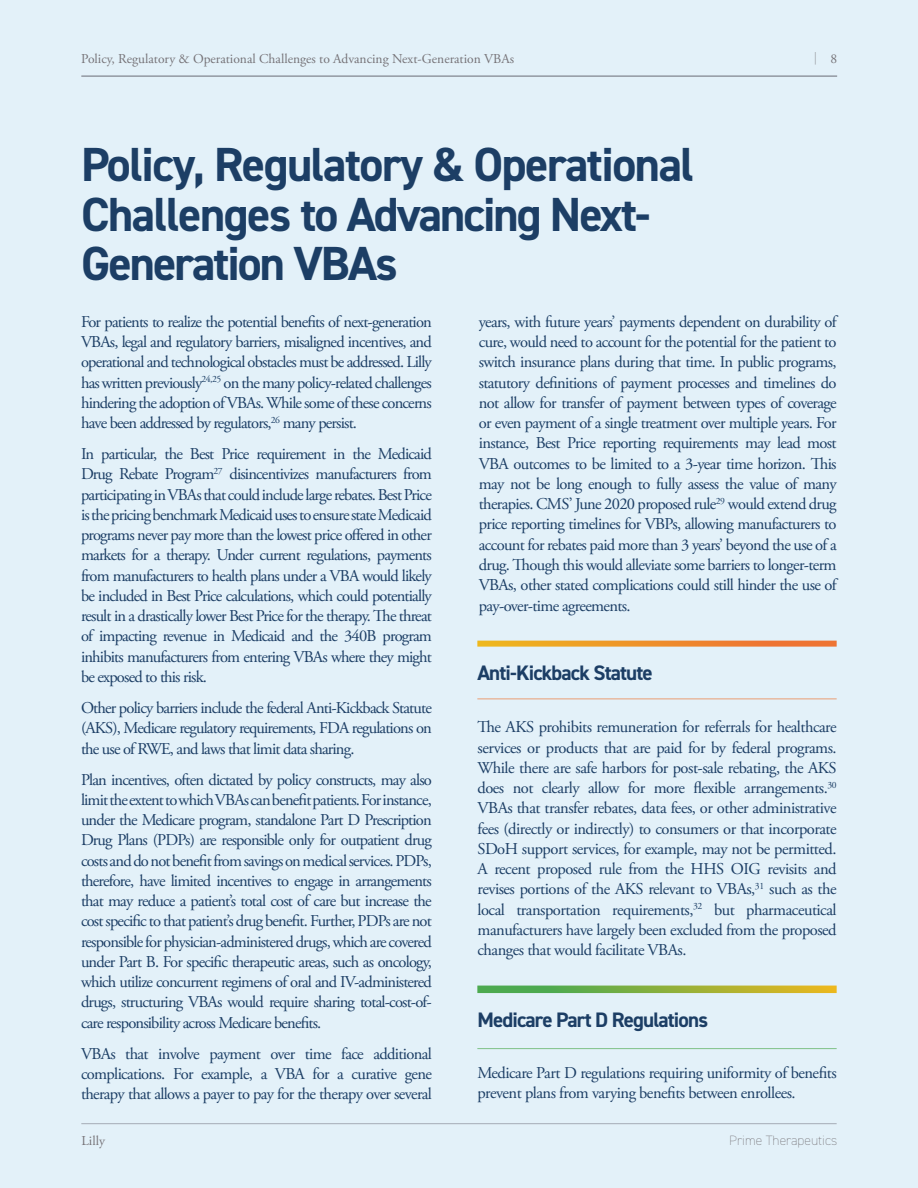
<style>
.page{position:relative;width:918px;height:1188px;background:#e3f1f9}
.page>*{position:absolute;margin:0;border:0;box-sizing:border-box;transform-origin:0 0}
.TOC_Heading{font:700 48px/49.5px "DIN2014";letter-spacing:-.03em;color:#1c3e65}
.TOC_Heading-2{font:700 21px "DIN2014";letter-spacing:-.04em;color:#1c3e65}
.TOC_Heading-3{font:16.5px/20.2px "Adobe Garamond Pro";letter-spacing:-.04em;color:#1c3e65;text-align:justify}
.t1{font:13.5px "Adobe Garamond Pro";color:#767378}
.t2{font:200 13.5px "DIN2014";color:#767378}
.s1{font-family:"Adobe Garamond Pro";font-weight:400}
</style>
<div class="page">
<hr style="left:81px;top:76px;width:756px;height:1px;background:#767378">
<hr style="left:81px;top:1123px;width:756px;height:1px;background:#b9b6b9">
<svg style="left:477px;top:641px;width:360px;height:6px;background:#ed9537"></svg>
<hr style="left:477px;top:698px;width:360px;height:1px;background:#ee7433">
<svg style="left:477px;top:986px;width:360px;height:7px;background:#8daf3c"></svg>
<hr style="left:477px;top:1048px;width:360px;height:1px;background:#4daa50">
<p class="t1" style="left:81px;top:51px;width:434px">Policy, Regulatory &amp; Operational Challenges to Advancing Next-Generation VBAs</p>
<p class="t2" style="left:814px;top:50px;width:24px">| <span class="s1">8</span></p>
<p class="TOC_Heading" style="left:81px;top:139px;width:615px">Policy, Regulatory &amp; Operational<br>Challenges to Advancing Next-</p>
<p class="TOC_Heading" style="left:81px;top:238px;width:318px">Generation VBAs</p>
<p class="TOC_Heading-3" style="left:81px;top:312px;width:352px">For patients to realize the potential benefits of next-generation VBAs, legal and regulatory barriers, misaligned incentives, and operational and technological obstacles must be addressed. Lilly has written previously<sup>24,25</sup> on the many policy-related challenges hindering the adoption of VBAs. While some of these concerns have been addressed by regulators,<sup>26</sup> many persist.</p>
<p class="TOC_Heading-3" style="left:81px;top:444px;width:352px">In particular, the Best Price requirement in the Medicaid Drug Rebate Program<sup>27</sup> disincentivizes manufacturers from participating in VBAs that could include large rebates. Best Price is the pricing benchmark Medicaid uses to ensure state Medicaid programs never pay more than the lowest price offered in other markets for a therapy. Under current regulations, payments from manufacturers to health plans under a VBA would likely be included in Best Price calculations, which could potentially result in a drastically lower Best Price for the therapy. The threat of impacting revenue in Medicaid and the 340B program inhibits manufacturers from entering VBAs where they might be exposed to this risk.</p>
<p class="TOC_Heading-3" style="left:81px;top:698px;width:352px">Other policy barriers include the federal Anti-Kickback Statute (AKS), Medicare regulatory requirements, FDA regulations on the use of RWE, and laws that limit data sharing.</p>
<p class="TOC_Heading-3" style="left:81px;top:770px;width:352px">Plan incentives, often dictated by policy constructs, may also limit the extent to which VBAs can benefit patients. For instance, under the Medicare program, standalone Part D Prescription Drug Plans (PDPs) are responsible only for outpatient drug costs and do not benefit from savings on medical services. PDPs, therefore, have limited incentives to engage in arrangements that may reduce a patient’s total cost of care but increase the cost specific to that patient’s drug benefit. Further, PDPs are not responsible for physician-administered drugs, which are covered under Part B. For specific therapeutic areas, such as oncology, which utilize concurrent regimens of oral and IV-administered drugs, structuring VBAs would require sharing total-cost-of&shy;care responsibility across Medicare benefits.</p>
<p class="TOC_Heading-3" style="left:81px;top:1044px;width:352px">VBAs that involve payment over time face additional complications. For example, a VBA for a curative gene therapy that allows a payer to pay for the therapy over several</p>
<p class="TOC_Heading-3" style="left:479px;top:312px;width:359px">years, with future years’ payments dependent on durability of cure, would need to account for the potential for the patient to switch insurance plans during that time. In public programs, statutory definitions of payment processes and timelines do not allow for transfer of payment between types of coverage or even payment of a single treatment over multiple years. For instance, Best Price reporting requirements may lead most VBA outcomes to be limited to a 3-year time horizon. This may not be long enough to fully assess the value of many therapies. CMS’ June 2020 proposed rule<sup>29</sup> would extend drug price reporting timelines for VBPs, allowing manufacturers to account for rebates paid more than 3 years’ beyond the use of a drug. Though this would alleviate some barriers to longer-term VBAs, other stated complications could still hinder the use of pay-over-time agreements.</p>
<p class="TOC_Heading-2" style="left:477px;top:659px;width:177px">Anti-Kickback Statute</p>
<p class="TOC_Heading-3" style="left:478px;top:718px;width:361px">The AKS prohibits remuneration for referrals for healthcare services or products that are paid for by federal programs.<br>While there are safe harbors for post-sale rebating, the AKS does not clearly allow for more flexible arrangements.<sup>30<br></sup>VBAs that transfer rebates, data fees, or other administrative fees (directly or indirectly) to consumers or that incorporate SDoH support services, for example, may not be permitted.<br>A recent proposed rule from the HHS OIG revisits and revises portions of the AKS relevant to VBAs,<sup>31</sup> such as the local transportation requirements,<sup>32</sup> but pharmaceutical manufacturers have largely been excluded from the proposed changes that would facilitate VBAs.</p>
<p class="TOC_Heading-2" style="left:477px;top:1006px;width:232px">Medicare Part D Regulations</p>
<p class="TOC_Heading-3" style="left:477px;top:1063px;width:361px">Medicare Part D regulations requiring uniformity of benefits prevent plans from varying benefits between enrollees.</p>
<p class="t1" style="left:81px;top:1133px;width:25px">Lilly</p>
<p class="t2" style="left:729px;top:1132px;width:109px">Prime Therapeutics</p>
</div>
